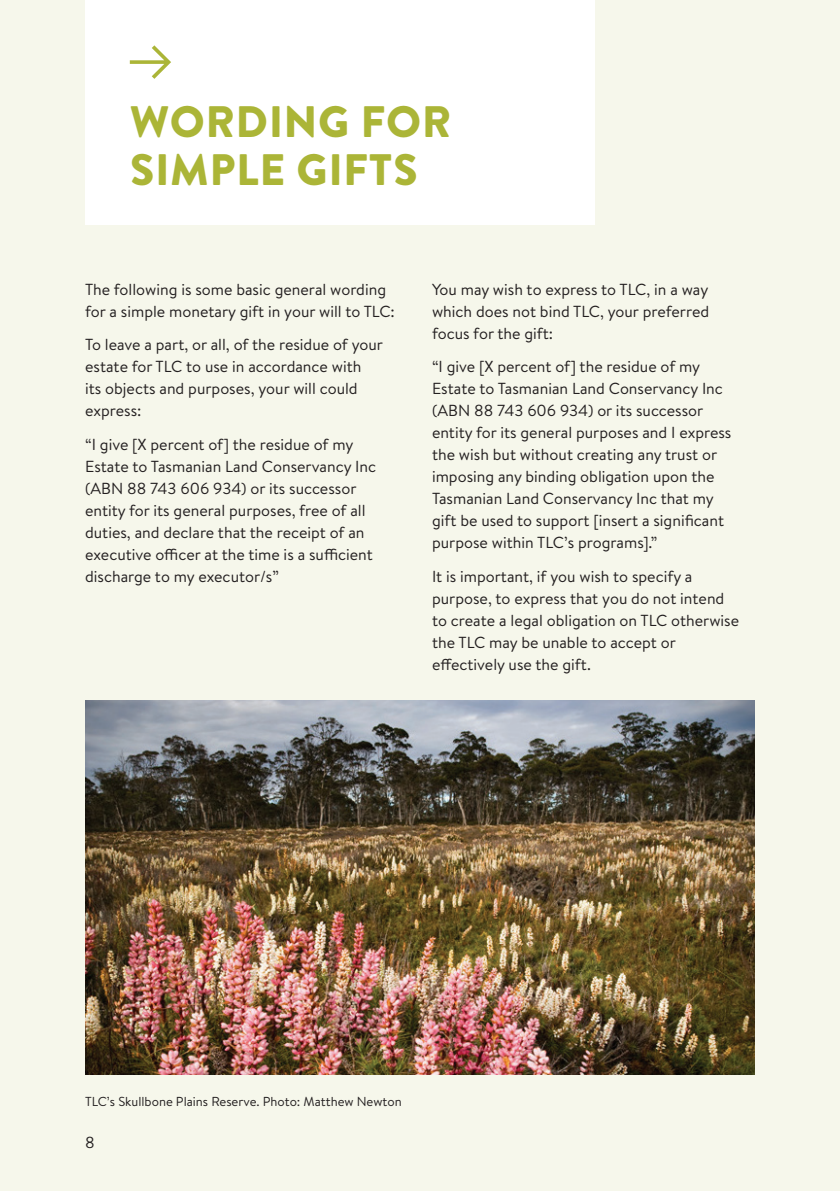
<style>
.page{position:relative;width:840px;height:1191px;background:#fff}
.page>*{position:absolute;margin:0;border:0;box-sizing:border-box;transform-origin:0 0}
.t1{font:900 44px/48px "Brandon Text";letter-spacing:.02em;color:#abb537}
.t2{font:16px/22px "Brandon Text";color:#231f20}
.t3{font:13px "Brandon Text";color:#231f20}
</style>
<div class="page">
<div style="left:0;top:0;width:839px;height:1191px;background:#f6f7eb"></div>
<div style="left:85px;top:0;width:509px;height:225px;background:#fff"></div>
<svg style="left:130px;top:45px;width:41px;height:34px"></svg>
<img style="left:85px;top:700px;width:669px;height:374px">
<h1 class="t1" style="left:130px;top:97px;width:322px">WORDING FOR<br>SIMPLE GIFTS</h1>
<p class="t2" style="left:85px;top:278px;width:311px">The following is some basic general wording for a simple monetary gift in your will to TLC:</p>
<p class="t2" style="left:85px;top:333px;width:299px">To leave a part, or all, of the residue of your estate for TLC to use in accordance with<br>its objects and purposes, your will could express:</p>
<p class="t2" style="left:85px;top:432px;width:292px">“I give [X percent of] the residue of my Estate to Tasmanian Land Conservancy Inc (ABN 88 743 606 934) or its successor entity for its general purposes, free of all duties, and declare that the receipt of an executive officer at the time is a sufficient discharge to my executor/s”</p>
<p class="t2" style="left:432px;top:278px;width:278px;text-align:justify">You may wish to express to TLC, in a way which does not bind TLC, your preferred focus for the gift:</p>
<p class="t2" style="left:432px;top:355px;width:301px">“I give [X percent of] the residue of my Estate to Tasmanian Land Conservancy Inc (ABN 88 743 606 934) or its successor entity for its general purposes and I express the wish but without creating any trust or imposing any binding obligation upon the Tasmanian Land Conservancy Inc that my gift be used to support [insert a significant purpose within TLC’s programs].”</p>
<p class="t2" style="left:432px;top:564px;width:308px">It is important, if you wish to specify a purpose, to express that you do not intend to create a legal obligation on TLC otherwise the TLC may be unable to accept or effectively use the gift.</p>
<p class="t3" style="left:85px;top:1092px;width:318px">TLC’s Skullbone Plains Reserve. Photo: Matthew Newton</p>
<p class="t2" style="left:85px;top:1131px;width:11px">8</p>
</div>
